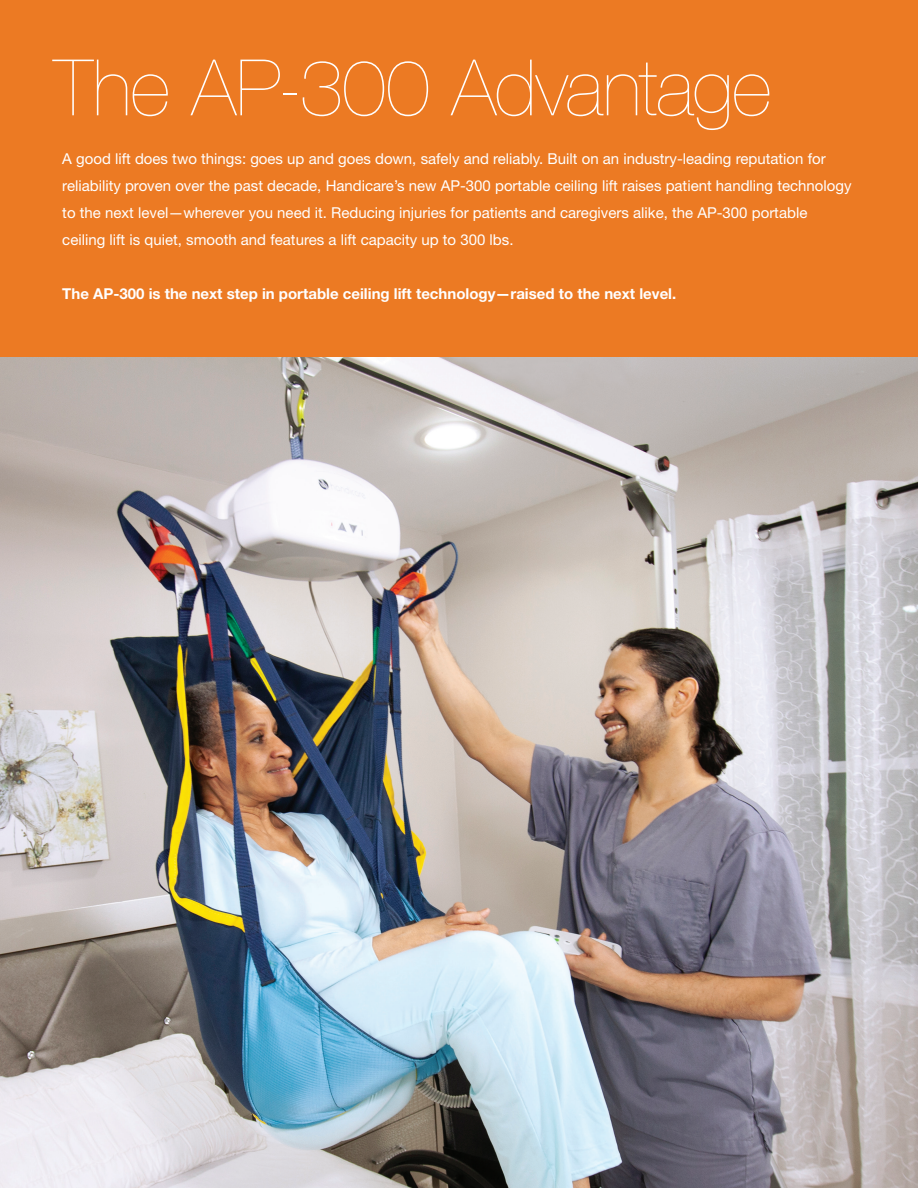
<style>
.page{position:relative;width:918px;height:1188px;background:#fff}
.page>*{position:absolute;margin:0;border:0;box-sizing:border-box;transform-origin:0 0}
.t1{font:200 78px "Helvetica Neue";letter-spacing:-.01em;color:#fff}
.t2{font:15px/27px "Helvetica Neue";color:#fff}
.t3{font:700 15px "Helvetica Neue";color:#fff}
</style>
<div class="page">
<img style="left:0;top:356px;width:918px;height:832px">
<div style="left:0;top:0;width:918px;height:356px;background:#ec7a23"></div>
<h1 class="t1" style="left:54px;top:43px;width:719px">The AP-300 Advantage</h1>
<p class="t2" style="left:62px;top:145px;width:791px">A good lift does two things: goes up and goes down, safely and reliably. Built on an industry-leading reputation for reliability proven over the past decade, Handicare’s new AP-300 portable ceiling lift raises patient handling technology to the next level—wherever you need it. Reducing injuries for patients and caregivers alike, the AP-300 portable ceiling lift is quiet, smooth and features a lift capacity up to 300 lbs.</p>
<p class="t3" style="left:62px;top:284px;width:616px">The AP-300 is the next step in portable ceiling lift technology—raised to the next level.</p>
</div>
